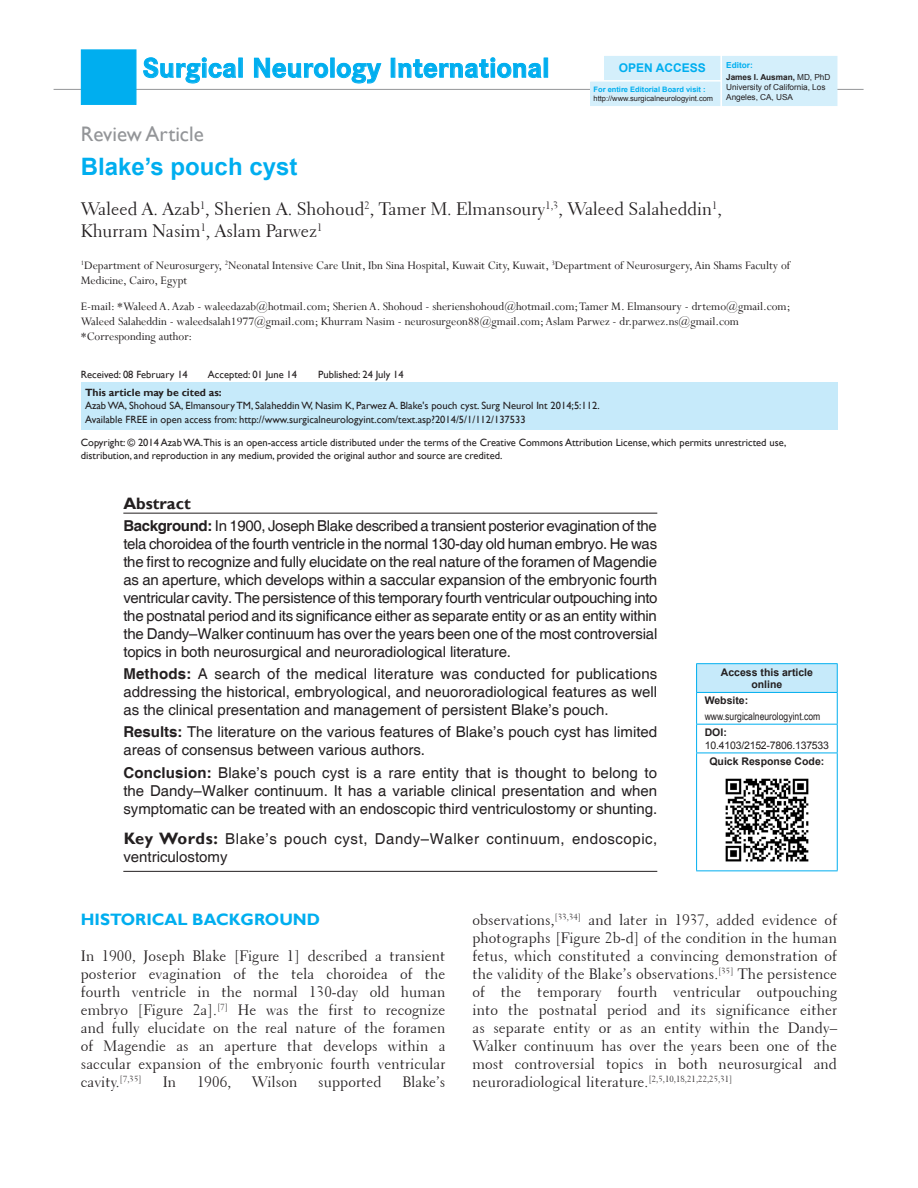
<style>
.page{position:relative;width:918px;height:1188px;background:#fff}
.page>*{position:absolute;margin:0;border:0;box-sizing:border-box;transform-origin:0 0}
.t1{font:700 27px "Corporate SBQ";color:#00aeef}
.AT{font:700 24px "Arial";color:#00aeef}
.AH{font:21px "Gill Sans";color:#939598}
.AU{font:18px/22.5px "Transitional 521 BT Roman A";color:#231f20}
.t2{font:700 16.5px "Gill Sans";color:#00aeef}
.ABSH{font:700 16.5px "Gill Sans";color:#231f20}
.ABS{font:15px/18px "Helvetica";color:#231f20;text-align:justify}
.TX{font:15px/18px "Transitional 521 BT Roman A";letter-spacing:.005em;color:#231f20;text-align:justify}
.KWD{font:15px/18px "Helvetica";letter-spacing:.035em;color:#231f20}
.ADD{font:12.75px/15px "Perpetua";color:#231f20}
.AFF{font:12.75px/15px "Perpetua";color:#231f20}
.t3{font:700 12px "Arial";color:#00aeef}
.Published{font:10.5px/12.6px "Gill Sans";color:#231f20}
.HIS{font:10.5px "Gill Sans";color:#231f20}
.AAO{font:700 10.5px/12.6px "Arial";color:#231f20;text-align:center}
.WEB{font:10.5px "Arial Narrow";color:#231f20}
.WEB-2{font:10.5px/12.6px "Arial";letter-spacing:-.02em;color:#231f20}
.WEB-3{font:700 10.5px "Arial";color:#231f20}
.t4{font:8.25px/9.9px "Arial";letter-spacing:-.005em;color:#231f20}
.t5{font:700 8.25px/12px "Arial";letter-spacing:-.005em;color:#231f20}
.t6{font:7.5px "Arial";color:#231f20}
.t7{font:700 7.5px "Arial";color:#00aeef}
.s1{color:#00aeef}
.s2{font-weight:400}
.s3{font-weight:700}
.s4{font-family:"Gill Sans";font-weight:700;font-size:16.5px}
</style>
<div class="page">
<hr style="left:54px;top:89px;width:810px;height:1px;background:#939598">
<svg style="left:143px;top:57px;width:93px;height:27px"></svg>
<div style="left:239px;top:58px;width:4px;height:20px;border:1px solid #00aeef"></div>
<svg style="left:254px;top:58px;width:74px;height:20px"></svg>
<div style="left:330px;top:58px;width:5px;height:20px;border:1px solid #00aeef"></div>
<svg style="left:337px;top:63px;width:45px;height:21px"></svg>
<svg style="left:398px;top:57px;width:144px;height:33px"></svg>
<div style="left:544px;top:58px;width:4px;height:20px;border:1px solid #00aeef"></div>
<div style="left:81px;top:49px;width:56px;height:56px;background:#00aeef;border:1px solid #00aeef"></div>
<div style="left:723px;top:56px;width:114px;height:50px;background:#d4effb"></div>
<div style="left:605px;top:56px;width:115px;height:24px;background:#d4effb"></div>
<div style="left:591px;top:82px;width:129px;height:24px;background:#d4effb"></div>
<div style="left:697px;top:664px;width:140px;height:28px;background:#c6eafa"></div>
<svg style="left:696px;top:664px;width:1px;height:28px"></svg>
<svg style="left:837px;top:664px;width:1px;height:28px"></svg>
<hr style="left:696px;top:663px;width:142px;height:1px;background:#00aeef">
<hr style="left:696px;top:693px;width:1px;height:31px;background:#00aeef">
<hr style="left:837px;top:693px;width:1px;height:31px;background:#00aeef">
<hr style="left:696px;top:692px;width:142px;height:1px;background:#00aeef">
<svg style="left:696px;top:725px;width:1px;height:28px"></svg>
<svg style="left:837px;top:725px;width:1px;height:28px"></svg>
<hr style="left:696px;top:724px;width:142px;height:1px;background:#00aeef">
<hr style="left:696px;top:753px;width:1px;height:117px;background:#00aeef">
<hr style="left:837px;top:753px;width:1px;height:117px;background:#00aeef">
<hr style="left:696px;top:753px;width:142px;height:1px;background:#00aeef">
<hr style="left:696px;top:870px;width:142px;height:1px;background:#00aeef">
<img style="left:725px;top:778px;width:84px;height:84px">
<hr style="left:123px;top:513px;width:534px;height:1px;background:#231f20">
<hr style="left:123px;top:871px;width:534px;height:1px;background:#231f20">
<div style="left:81px;top:382px;width:757px;height:48px;background:#c6eafa"></div>
<h1 class="t1" style="left:143px;top:51px;width:408px">Surgical Neurology International</h1>
<p class="t5" style="left:726px;top:60px;width:106px"><span class="s1">Editor:<br></span>James I. Ausman, <span class="s2">MD, PhD</span></p>
<p class="t4" style="left:726px;top:82px;width:101px">University of California, Los<br>Angeles, CA, USA</p>
<p class="t3" style="left:619px;top:60px;width:88px">OPEN ACCESS</p>
<p class="t7" style="left:594px;top:84px;width:114px">For entire Editorial Board visit :</p>
<p class="t6" style="left:594px;top:93px;width:121px">http://www.surgicalneurologyint.com</p>
<p class="AH" style="left:81px;top:122px;width:124px">Review Article</p>
<p class="AT" style="left:81px;top:151px;width:218px">Blake’s pouch cyst</p>
<p class="AU" style="left:81px;top:198px;width:643px">Waleed A. Azab<sup>1</sup>, Sherien A. Shohoud<sup>2</sup>, Tamer M. Elmansoury<sup>1,3</sup>, Waleed Salaheddin<sup>1</sup>,<br>Khurram Nasim<sup>1</sup>, Aslam Parwez<sup>1</sup></p>
<p class="AFF" style="left:81px;top:258px;width:711px"><sup>1</sup>Department of Neurosurgery, <sup>2</sup>Neonatal Intensive Care Unit, Ibn Sina Hospital, Kuwait City, Kuwait, <sup>3</sup>Department of Neurosurgery, Ain Shams Faculty of<br>Medicine, Cairo, Egypt</p>
<p class="ADD" style="left:81px;top:299px;width:711px">E‑mail: *Waleed A. Azab - waleedazab@hotmail.com; Sherien A. Shohoud - sherienshohoud@hotmail.com; Tamer M. Elmansoury - drtemo@gmail.com;<br>Waleed Salaheddin - waleedsalah1977@gmail.com; Khurram Nasim - neurosurgeon88@gmail.com; Aslam Parwez - dr.parwez.ns@gmail.com *Corresponding author:</p>
<p class="HIS" style="left:81px;top:368px;width:109px">Received: 08 February 14</p>
<p class="HIS" style="left:208px;top:368px;width:91px">Accepted: 01 June 14</p>
<p class="HIS" style="left:318px;top:368px;width:87px">Published: 24 July 14</p>
<p class="Published" style="left:85px;top:386px;width:516px"><span class="s3">This article may be cited as:<br></span>Azab WA, Shohoud SA, Elmansoury TM, Salaheddin W, Nasim K, Parwez A. Blake's pouch cyst. Surg Neurol Int 2014;5:112.</p>
<p class="Published" style="left:85px;top:414px;width:442px">Available FREE in open access from: http://www.surgicalneurologyint.com/text.asp?2014/5/1/112/137533</p>
<p class="Published" style="left:81px;top:437px;width:707px">Copyright: © 2014 Azab WA.This is an open‑access article distributed under the terms of the Creative Commons Attribution License, which permits unrestricted use, distribution, and reproduction in any medium, provided the original author and source are credited.</p>
<p class="ABSH" style="left:123px;top:493px;width:69px">Abstract</p>
<p class="ABS" style="left:123px;top:517px;width:536px"><span class="s3">Background:</span> In 1900, Joseph Blake described a transient posterior evagination of the tela choroidea of the fourth ventricle in the normal 130‑day old human embryo. He was the first to recognize and fully elucidate on the real nature of the foramen of Magendie as an aperture, which develops within a saccular expansion of the embryonic fourth ventricular cavity. The persistence of this temporary fourth ventricular outpouching into the postnatal period and its significance either as separate entity or as an entity within the Dandy–Walker continuum has over the years been one of the most controversial topics in both neurosurgical and neuroradiological literature.</p>
<p class="ABS" style="left:123px;top:665px;width:536px"><span class="s3">Methods:</span> A search of the medical literature was conducted for publications addressing the historical, embryological, and neuororadiological features as well as the clinical presentation and management of persistent Blake’s pouch.</p>
<p class="ABS" style="left:123px;top:724px;width:535px"><span class="s3">Results:</span> The literature on the various features of Blake’s pouch cyst has limited areas of consensus between various authors.</p>
<p class="ABS" style="left:123px;top:764px;width:535px"><span class="s3">Conclusion:</span> Blake’s pouch cyst is a rare entity that is thought to belong to the Dandy–Walker continuum. It has a variable clinical presentation and when symptomatic can be treated with an endoscopic third ventriculostomy or shunting.</p>
<p class="KWD" style="left:123px;top:831px;width:536px"><span class="s4">Key Words:</span> Blake’s pouch cyst, Dandy–Walker continuum, endoscopic, ventriculostomy</p>
<p class="AAO" style="left:721px;top:666px;width:94px">Access this article online</p>
<p class="WEB-3" style="left:705px;top:694px;width:45px">Website:</p>
<p class="WEB" style="left:705px;top:709px;width:117px">www.surgicalneurologyint.com</p>
<p class="WEB-2" style="left:705px;top:726px;width:126px"><span class="s3">DOI:<br></span>10.4103/2152-7806.137533</p>
<p class="AAO" style="left:709px;top:755px;width:116px">Quick Response Code:</p>
<h1 class="t2" style="left:81px;top:909px;width:241px">HISTORICAL BACKGROUND</h1>
<p class="TX" style="left:81px;top:947px;width:366px">In 1900, Joseph Blake [Figure 1] described a transient posterior evagination of the tela choroidea of the fourth ventricle in the normal 130‑day old human embryo [Figure 2a].<sup>[7]</sup> He was the first to recognize and fully elucidate on the real nature of the foramen of Magendie as an aperture that develops within a saccular expansion of the embryonic fourth ventricular cavity.<sup>[7,35]</sup></p>
<p class="TX" style="left:163px;top:1073px;width:15px">In</p>
<p class="TX" style="left:197px;top:1073px;width:36px">1906,</p>
<p class="TX" style="left:252px;top:1073px;width:47px">Wilson</p>
<p class="TX" style="left:318px;top:1073px;width:65px">supported</p>
<p class="TX" style="left:402px;top:1073px;width:44px">Blake’s</p>
<p class="TX" style="left:472px;top:911px;width:366px">observations,<sup>[33,34]</sup> and later in 1937, added evidence of photographs [Figure 2b‑d] of the condition in the human fetus, which constituted a convincing demonstration of the validity of the Blake’s observations.<sup>[35]</sup> The persistence of the temporary fourth ventricular outpouching into the postnatal period and its significance either as separate entity or as an entity within the Dandy– Walker continuum has over the years been one of the most controversial topics in both neurosurgical and neuroradiological literature.<sup>[2,5,10,18,21,22,25,31]</sup></p>
</div>
